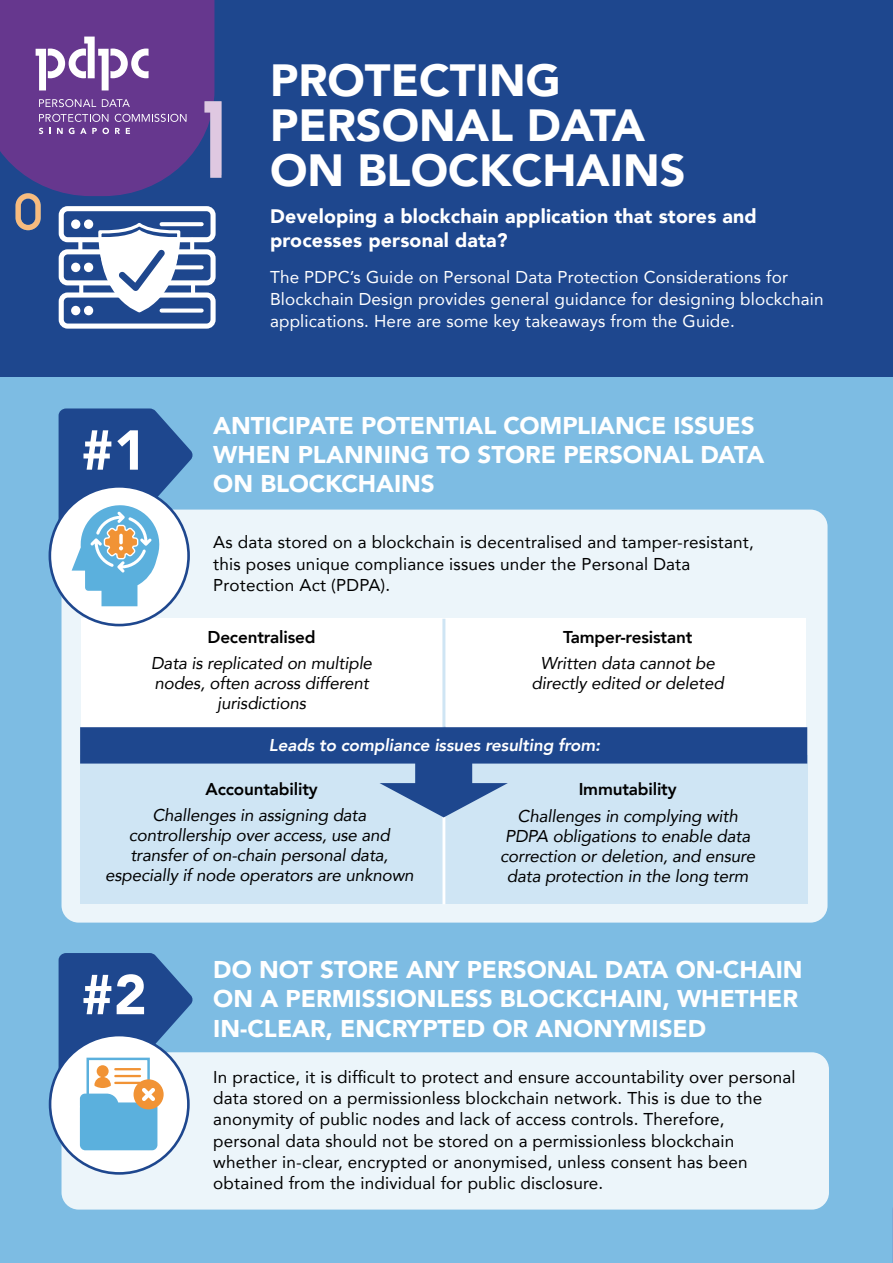
<style>
.page{position:relative;width:893px;height:1263px;background:#7dbce3}
.page>*{position:absolute;margin:0;border:0;box-sizing:border-box;transform-origin:0 0}
.t1{font:900 55.5px "Avenir";color:#fff}
.t2{font:900 45px/45px "Avenir";color:#fff}
.t3{font:900 24.15px/29.1px "Avenir";color:#fff}
.t4{font:900 19.5px/24px "Avenir";letter-spacing:.01em;color:#fff}
.t5{font:17.1px/21.3px "Avenir";letter-spacing:.01em;color:#000}
.t6{font:italic 17.1px/20px "Avenir";letter-spacing:-.01em;color:#000;text-align:center}
.t7{font:17.1px/21.9px "Avenir";letter-spacing:.01em;color:#fff}
.t8{font:800 17.1px "Avenir";letter-spacing:-.01em;color:#000}
.t9{font:italic 800 17.1px "Avenir";letter-spacing:-.01em;color:#fff}
</style>
<div class="page">
<svg style="left:892px;top:1208px;width:1px;height:55px"></svg>
<div style="left:62px;top:510px;width:765px;height:412px;background:#ecf5fa;border-radius:17px"></div>
<div style="left:0;top:0;width:893px;height:376px;background:#1e478e"></div>
<div style="left:62px;top:1052px;width:767px;height:157px;background:#ecf5fa;border-radius:17px"></div>
<div style="left:82px;top:619px;width:724px;height:135px;background:#fff"></div>
<div style="left:80px;top:755px;width:727px;height:149px;background:#cfe5f4"></div>
<hr style="left:442px;top:619px;width:3px;height:110px;background:#cfe5f4">
<hr style="left:442px;top:779px;width:3px;height:125px;background:#fff">
<svg style="left:80px;top:727px;width:727px;height:90px"></svg>
<div style="left:50px;top:1035px;width:138px;height:138px;background:#fff;border-radius:50%"></div>
<div style="left:80px;top:1102px;width:77px;height:48px;background:#5bb0dd;border-radius:5px"></div>
<svg style="left:59px;top:953px;width:134px;height:157px"></svg>
<svg style="left:50px;top:486px;width:139px;height:139px;background:#e0e6ef"></svg>
<svg style="left:59px;top:408px;width:134px;height:198px;background:#7c9fc4"></svg>
<div style="left:59px;top:292px;width:157px;height:37px;border:5px solid #fff;border-radius:6px"></div>
<div style="left:71px;top:306px;width:9px;height:9px;background:#fff;border-radius:50%"></div>
<div style="left:84px;top:306px;width:9px;height:9px;background:#fff;border-radius:50%"></div>
<div style="left:162px;top:308px;width:40px;height:5px;background:#a5b5d1"></div>
<svg style="left:0;top:0;width:221px;height:312px"></svg>
<h1 class="t1" style="left:81px;top:403px;width:67px">#1</h1>
<h2 class="t2" style="left:270px;top:57px;width:417px">PROTECTING<br>PERSONAL DATA<br>ON BLOCKCHAINS</h2>
<p class="t4" style="left:270px;top:204px;width:488px">Developing a blockchain application that stores and processes personal data?</p>
<p class="t7" style="left:270px;top:266px;width:555px">The PDPC’s Guide on Personal Data Protection Considerations for<br>Blockchain Design provides general guidance for designing blockchain applications. Here are some key takeaways from the Guide.</p>
<h3 class="t3" style="left:213px;top:410px;width:552px">ANTICIPATE POTENTIAL COMPLIANCE ISSUES<br>WHEN PLANNING TO STORE PERSONAL DATA<br>ON BLOCKCHAINS</h3>
<p class="t5" style="left:213px;top:531px;width:542px">As data stored on a blockchain is decentralised and tamper-resistant, this poses unique compliance issues under the Personal Data<br>Protection Act (PDPA).</p>
<p class="t8" style="left:208px;top:624px;width:110px">Decentralised</p>
<p class="t8" style="left:563px;top:624px;width:131px">Tamper-resistant</p>
<p class="t6" style="left:151px;top:653px;width:222px">Data is replicated on multiple nodes, often across different jurisdictions</p>
<p class="t6" style="left:532px;top:653px;width:194px">Written data cannot be directly edited or deleted</p>
<p class="t9" style="left:269px;top:735px;width:333px">Leads to compliance issues resulting from:</p>
<p class="t8" style="left:206px;top:775px;width:114px">Accountability</p>
<p class="t8" style="left:579px;top:775px;width:99px">Immutability</p>
<p class="t6" style="left:105px;top:805px;width:310px">Challenges in assigning data controllership over access, use and transfer of on-chain personal data, especially if node operators are unknown</p>
<p class="t6" style="left:500px;top:806px;width:257px">Challenges in complying with<br>PDPA obligations to enable data correction or deletion, and ensure data protection in the long term</p>
<h1 class="t1" style="left:81px;top:947px;width:67px">#2</h1>
<h3 class="t3" style="left:213px;top:955px;width:591px">DO NOT STORE ANY PERSONAL DATA ON-CHAIN<br>ON A PERMISSIONLESS BLOCKCHAIN, WHETHER<br>IN-CLEAR, ENCRYPTED OR ANONYMISED</h3>
<p class="t5" style="left:213px;top:1065px;width:584px">In practice, it is difficult to protect and ensure accountability over personal data stored on a permissionless blockchain network. This is due to the anonymity of public nodes and lack of access controls. Therefore, personal data should not be stored on a permissionless blockchain whether in-clear, encrypted or anonymised, unless consent has been obtained from the individual for public disclosure.</p>
</div>
